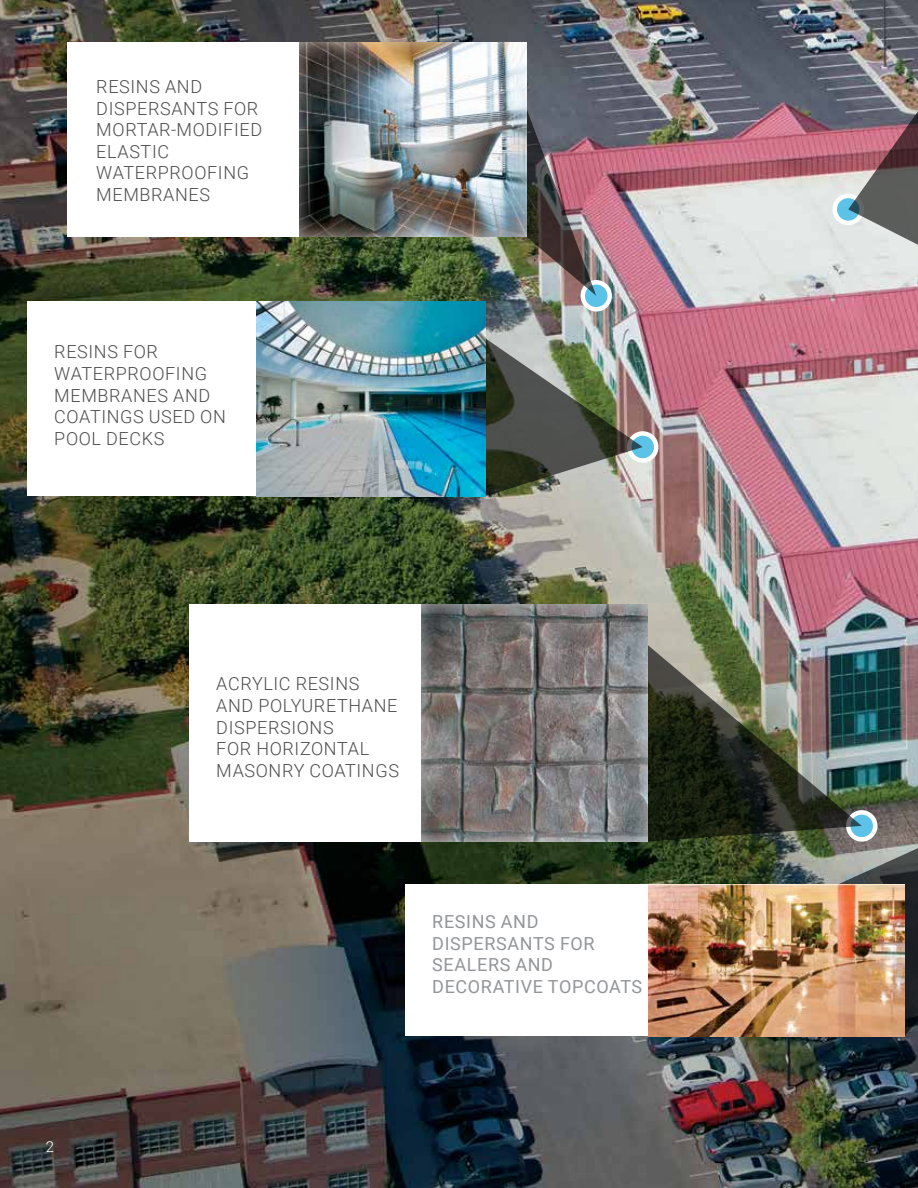
<style>
.page{position:relative;width:918px;height:1188px;background:#fff}
.page>*{position:absolute;margin:0;border:0;box-sizing:border-box;transform-origin:0 0}
.t1{font:300 18px/21.6px "Roboto";letter-spacing:.035em;color:#4d4d4f}
.t2{font:18px/21.6px "Roboto";letter-spacing:.035em;color:#939598}
.t3{font:300 15px "Roboto";color:#fff}
</style>
<div class="page">
<img style="left:0;top:0;width:918px;height:1188px">
<svg style="left:629px;top:433px;width:27px;height:27px"></svg>
<div style="left:627px;top:431px;width:32px;height:32px;border:4px solid #fff;border-radius:50%"></div>
<svg style="left:583px;top:282px;width:27px;height:27px"></svg>
<div style="left:580px;top:280px;width:32px;height:32px;border:4px solid #fff;border-radius:50%"></div>
<svg style="left:835px;top:196px;width:27px;height:27px"></svg>
<div style="left:833px;top:194px;width:31px;height:31px;border:4px solid #fff;border-radius:50%"></div>
<img style="left:650px;top:622px;width:212px;height:220px">
<img style="left:837px;top:742px;width:81px;height:294px">
<img style="left:486px;top:317px;width:157px;height:179px">
<img style="left:519px;top:90px;width:77px;height:206px">
<img style="left:848px;top:54px;width:70px;height:204px">
<div style="left:417px;top:602px;width:233px;height:240px;background:#fff;opacity:.75"></div>
<div style="left:189px;top:604px;width:231px;height:238px;background:#fff"></div>
<div style="left:296px;top:40px;width:232px;height:198px;background:#fff;opacity:.75"></div>
<div style="left:27px;top:302px;width:231px;height:194px;background:#fff"></div>
<div style="left:405px;top:885px;width:251px;height:151px;background:#fff"></div>
<div style="left:68px;top:42px;width:231px;height:195px;background:#fff"></div>
<img style="left:256px;top:302px;width:230px;height:194px">
<img style="left:648px;top:885px;width:256px;height:151px">
<p class="t1" style="left:96px;top:75px;width:167px">RESINS AND<br>DISPERSANTS FOR<br>MORTAR-MODIFIED<br>ELASTIC<br>WATERPROOFING<br>MEMBRANES</p>
<p class="t1" style="left:54px;top:340px;width:173px">RESINS FOR<br>WATERPROOFING<br>MEMBRANES AND<br>COATINGS USED ON<br>POOL DECKS</p>
<p class="t3" style="left:46px;top:1136px;width:10px">2</p>
<p class="t1" style="left:216px;top:673px;width:184px">ACRYLIC RESINS<br>AND POLYURETHANE<br>DISPERSIONS<br>FOR HORIZONTAL<br>MASONRY COATINGS</p>
<p class="t2" style="left:432px;top:910px;width:212px">RESINS AND<br>DISPERSANTS FOR<br>SEALERS AND<br>DECORATIVE TOPCOATS</p>
</div>
